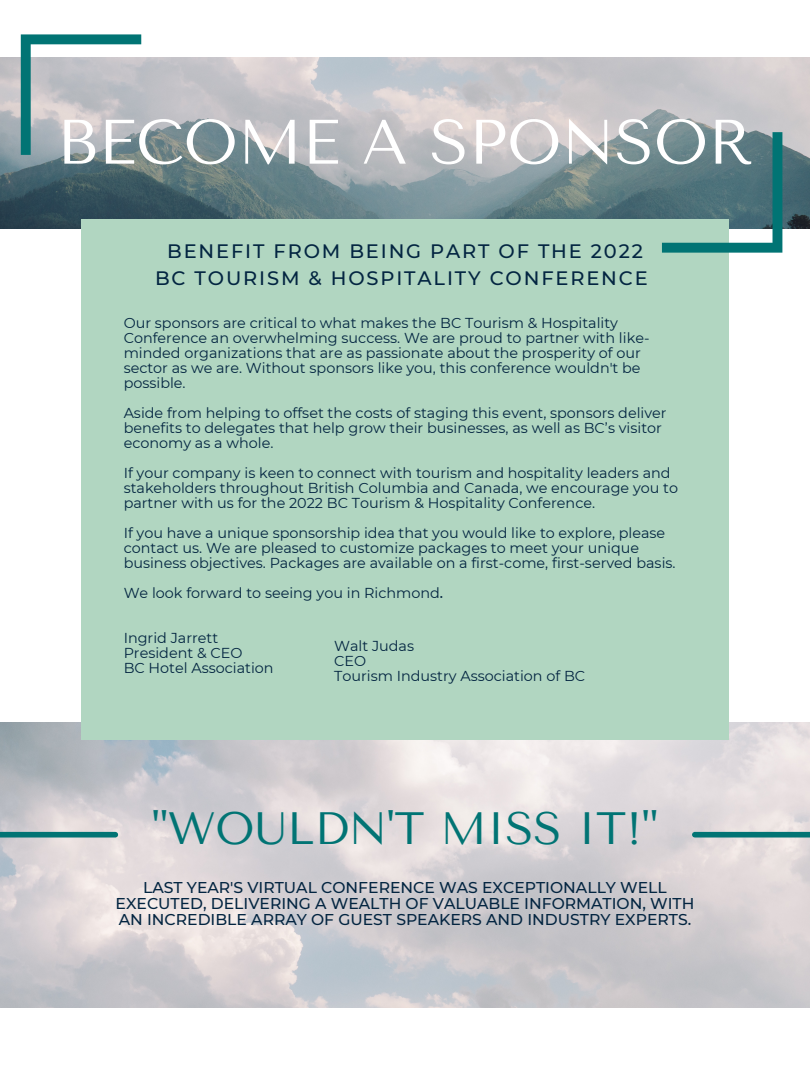
<style>
.page{position:relative;width:810px;height:1080px;background:#fff}
.page>*{position:absolute;margin:0;border:0;box-sizing:border-box;transform-origin:0 0}
.t1{font:62.69px "Tenor Sans";color:#fff}
.t2{font:45.19px "Tenor Sans";color:#017474}
.t3{font:500 19.44px "Montserrat";letter-spacing:.095em;color:#032541}
.t4{font:500 15.62px/16.4px "Montserrat";color:#032541;text-align:center}
.t5{font:14.38px/15px "Montserrat";color:#032541}
.s1{font-weight:500}
</style>
<div class="page">
<img style="left:0;top:57px;width:810px;height:172px">
<svg style="left:21px;top:34px;width:120px;height:121px;background:#a2b6ba"></svg>
<img style="left:0;top:722px;width:810px;height:286px">
<div style="left:81px;top:219px;width:648px;height:521px;background:#b1d6c1"></div>
<svg style="left:662px;top:132px;width:120px;height:121px;background:#5a8689"></svg>
<div style="left:695px;top:832px;width:115px;height:6px;background:#017474"></div>
<div style="left:0;top:832px;width:115px;height:6px;background:#017474"></div>
<p class="t1" style="left:57px;top:106px;width:698px">BECOME A SPONSOR</p>
<p class="t3" style="left:167px;top:239px;width:477px">BENEFIT FROM BEING PART OF THE 2022</p>
<p class="t3" style="left:155px;top:266px;width:494px">BC TOURISM &amp; HOSPITALITY CONFERENCE</p>
<p class="t5" style="left:124px;top:315px;width:527px">Our sponsors are critical to what makes the BC Tourism &amp; Hospitality Conference an overwhelming success. We are proud to partner with like&shy;minded organizations that are as passionate about the prosperity of our sector as we are. Without sponsors like you, this conference wouldn't be possible.</p>
<p class="t5" style="left:124px;top:405px;width:544px">Aside from helping to offset the costs of staging this event, sponsors deliver benefits to delegates that help grow their businesses, as well as BC’s visitor economy as a whole.</p>
<p class="t5" style="left:124px;top:465px;width:556px">If your company is keen to connect with tourism and hospitality leaders and stakeholders throughout British Columbia and Canada, we encourage you to partner with us for the 2022 BC Tourism &amp; Hospitality Conference.</p>
<p class="t5" style="left:124px;top:525px;width:553px">If you have a unique sponsorship idea that you would like to explore, please contact us. We are pleased to customize packages to meet your unique business objectives. Packages are available on a first-come, first-served basis.</p>
<p class="t5" style="left:124px;top:585px;width:321px">We look forward to seeing you in Richmond<span class="s1">.</span></p>
<p class="t5" style="left:124px;top:630px;width:96px">Ingrid Jarrett</p>
<p class="t5" style="left:124px;top:645px;width:120px">President &amp; CEO</p>
<p class="t5" style="left:124px;top:660px;width:152px">BC Hotel Association</p>
<p class="t5" style="left:334px;top:638px;width:82px">Walt Judas</p>
<p class="t5" style="left:334px;top:653px;width:34px">CEO</p>
<p class="t5" style="left:334px;top:668px;width:253px">Tourism Industry Association of BC</p>
<p class="t2" style="left:152px;top:802px;width:507px">"WOULDN'T MISS IT!"</p>
<p class="t4" style="left:116px;top:879px;width:580px">LAST YEAR'S VIRTUAL CONFERENCE WAS EXCEPTIONALLY WELL<br>EXECUTED, DELIVERING A WEALTH OF VALUABLE INFORMATION, WITH<br>AN INCREDIBLE ARRAY OF GUEST SPEAKERS AND INDUSTRY EXPERTS.</p>
</div>
